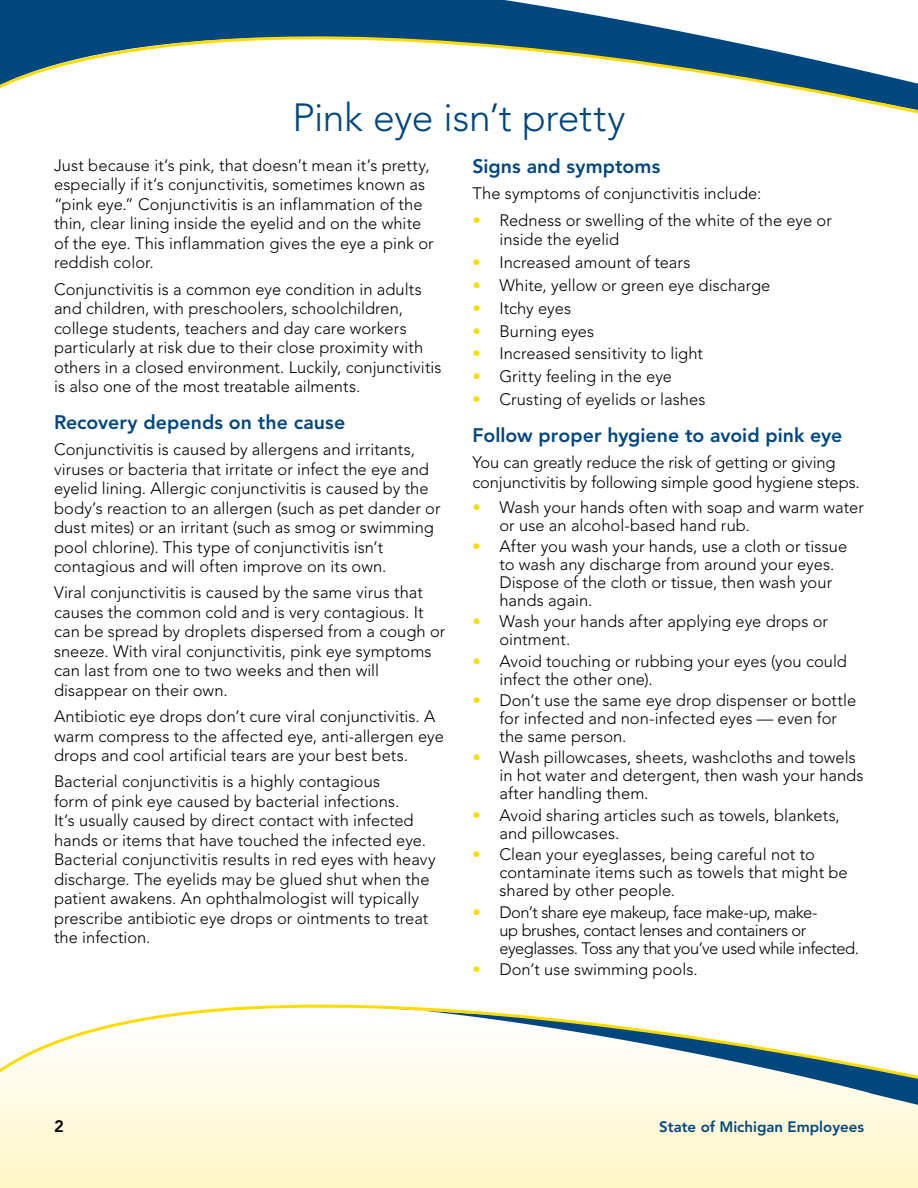
<style>
.page{position:relative;width:918px;height:1188px;background:#fff}
.page>*{position:absolute;margin:0;border:0;box-sizing:border-box;transform-origin:0 0}
.t1{font:300 39px "Avenir LT Std";letter-spacing:-.01em;color:#00467f}
.t2{font:800 19.5px "Avenir LT Std";color:#00467f}
.t3{font:300 16.5px/19.5px "Avenir LT Std";color:#000}
.t4{font:300 16.5px/18px "Avenir LT Std";letter-spacing:-.03em;color:#000}
.t5{font:800 16.5px "Avenir LT Std";color:#000}
.t6{font:800 15px "Avenir LT Std";color:#00467f}
.s1{font-weight:800;color:#ffdb00}
</style>
<div class="page">
<svg style="left:0;top:1004px;width:918px;height:184px"></svg>
<svg style="left:0;top:0;width:918px;height:114px"></svg>
<h1 class="t1" style="left:293px;top:95px;width:334px">Pink eye isn’t pretty</h1>
<p class="t3" style="left:54px;top:155px;width:381px">Just because it’s pink, that doesn’t mean it’s pretty, especially if it’s conjunctivitis, sometimes known as “pink eye.” Conjunctivitis is an inflammation of the thin, clear lining inside the eyelid and on the white of the eye. This inflammation gives the eye a pink or reddish color.</p>
<p class="t3" style="left:54px;top:279px;width:389px">Conjunctivitis is a common eye condition in adults and children, with preschoolers, schoolchildren, college students, teachers and day care workers particularly at risk due to their close proximity with others in a closed environment. Luckily, conjunctivitis is also one of the most treatable ailments.</p>
<p class="t2" style="left:54px;top:411px;width:293px">Recovery depends on the cause</p>
<p class="t3" style="left:54px;top:440px;width:388px">Conjunctivitis is caused by allergens and irritants, viruses or bacteria that irritate or infect the eye and eyelid lining. Allergic conjunctivitis is caused by the body’s reaction to an allergen (such as pet dander or dust mites) or an irritant (such as smog or swimming pool chlorine). This type of conjunctivitis isn’t contagious and will often improve on its own.</p>
<p class="t3" style="left:54px;top:583px;width:393px">Viral conjunctivitis is caused by the same virus that causes the common cold and is very contagious. It can be spread by droplets dispersed from a cough or sneeze. With viral conjunctivitis, pink eye symptoms can last from one to two weeks and then will disappear on their own.</p>
<p class="t3" style="left:54px;top:707px;width:391px">Antibiotic eye drops don’t cure viral conjunctivitis. A warm compress to the affected eye, anti-allergen eye drops and cool artificial tears are your best bets.</p>
<p class="t3" style="left:54px;top:772px;width:383px">Bacterial conjunctivitis is a highly contagious<br>form of pink eye caused by bacterial infections.<br>It’s usually caused by direct contact with infected hands or items that have touched the infected eye.<br>Bacterial conjunctivitis results in red eyes with heavy discharge. The eyelids may be glued shut when the patient awakens. An ophthalmologist will typically prescribe antibiotic eye drops or ointments to treat the infection.</p>
<p class="t2" style="left:472px;top:155px;width:189px">Signs and symptoms</p>
<p class="t3" style="left:472px;top:184px;width:290px">The symptoms of conjunctivitis include:</p>
<p class="t3" style="left:499px;top:210px;width:334px;text-indent:-27px"><span class="s1">•</span> Redness or swelling of the white of the eye or inside the eyelid</p>
<p class="t3" style="left:472px;top:253px;width:219px"><span class="s1">•</span> Increased amount of tears</p>
<p class="t3" style="left:472px;top:275px;width:299px"><span class="s1">•</span> White, yellow or green eye discharge</p>
<p class="t3" style="left:472px;top:298px;width:100px"><span class="s1">•</span> Itchy eyes</p>
<p class="t3" style="left:472px;top:321px;width:123px"><span class="s1">•</span> Burning eyes</p>
<p class="t3" style="left:472px;top:344px;width:232px"><span class="s1">•</span> Increased sensitivity to light</p>
<p class="t3" style="left:472px;top:367px;width:201px"><span class="s1">•</span> Gritty feeling in the eye</p>
<p class="t3" style="left:472px;top:390px;width:234px"><span class="s1">•</span> Crusting of eyelids or lashes</p>
<p class="t2" style="left:472px;top:424px;width:371px">Follow proper hygiene to avoid pink eye</p>
<p class="t3" style="left:472px;top:453px;width:389px">You can greatly reduce the risk of getting or giving conjunctivitis by following simple good hygiene steps.</p>
<p class="t3" style="left:499px;top:498px;width:366px;line-height:18px;text-indent:-27px"><span class="s1">•</span> Wash your hands often with soap and warm water or use an alcohol-based hand rub.</p>
<p class="t3" style="left:499px;top:537px;width:349px;line-height:18px;text-indent:-27px"><span class="s1">•</span> After you wash your hands, use a cloth or tissue to wash any discharge from around your eyes.<br>Dispose of the cloth or tissue, then wash your hands again.</p>
<p class="t3" style="left:499px;top:613px;width:330px;line-height:18px;text-indent:-27px"><span class="s1">•</span> Wash your hands after applying eye drops or ointment.</p>
<p class="t3" style="left:499px;top:652px;width:349px;line-height:18px;text-indent:-27px"><span class="s1">•</span> Avoid touching or rubbing your eyes (you could infect the other one).</p>
<p class="t3" style="left:499px;top:691px;width:358px;line-height:18px;text-indent:-27px"><span class="s1">•</span> Don’t use the same eye drop dispenser or bottle for infected and non-infected eyes — even for the same person.</p>
<p class="t3" style="left:499px;top:749px;width:366px;line-height:18px;text-indent:-27px"><span class="s1">•</span> Wash pillowcases, sheets, washcloths and towels in hot water and detergent, then wash your hands after handling them.</p>
<p class="t3" style="left:499px;top:806px;width:342px;line-height:18px;text-indent:-27px"><span class="s1">•</span> Avoid sharing articles such as towels, blankets, and pillowcases.</p>
<p class="t3" style="left:499px;top:846px;width:350px;line-height:18px;text-indent:-27px"><span class="s1">•</span> Clean your eyeglasses, being careful not to contaminate items such as towels that might be shared by other people.</p>
<p class="t4" style="left:499px;top:903px;width:361px;text-indent:-27px"><span class="s1">•</span> Don’t share eye makeup, face make-up, make-<br>up brushes, contact lenses and containers or eyeglasses. Toss any that you’ve used while infected.</p>
<p class="t3" style="left:472px;top:960px;width:227px"><span class="s1">•</span> Don’t use swimming pools.</p>
<p class="t5" style="left:54px;top:1116px;width:11px">2</p>
<p class="t6" style="left:659px;top:1118px;width:206px">State of Michigan Employees</p>
</div>
